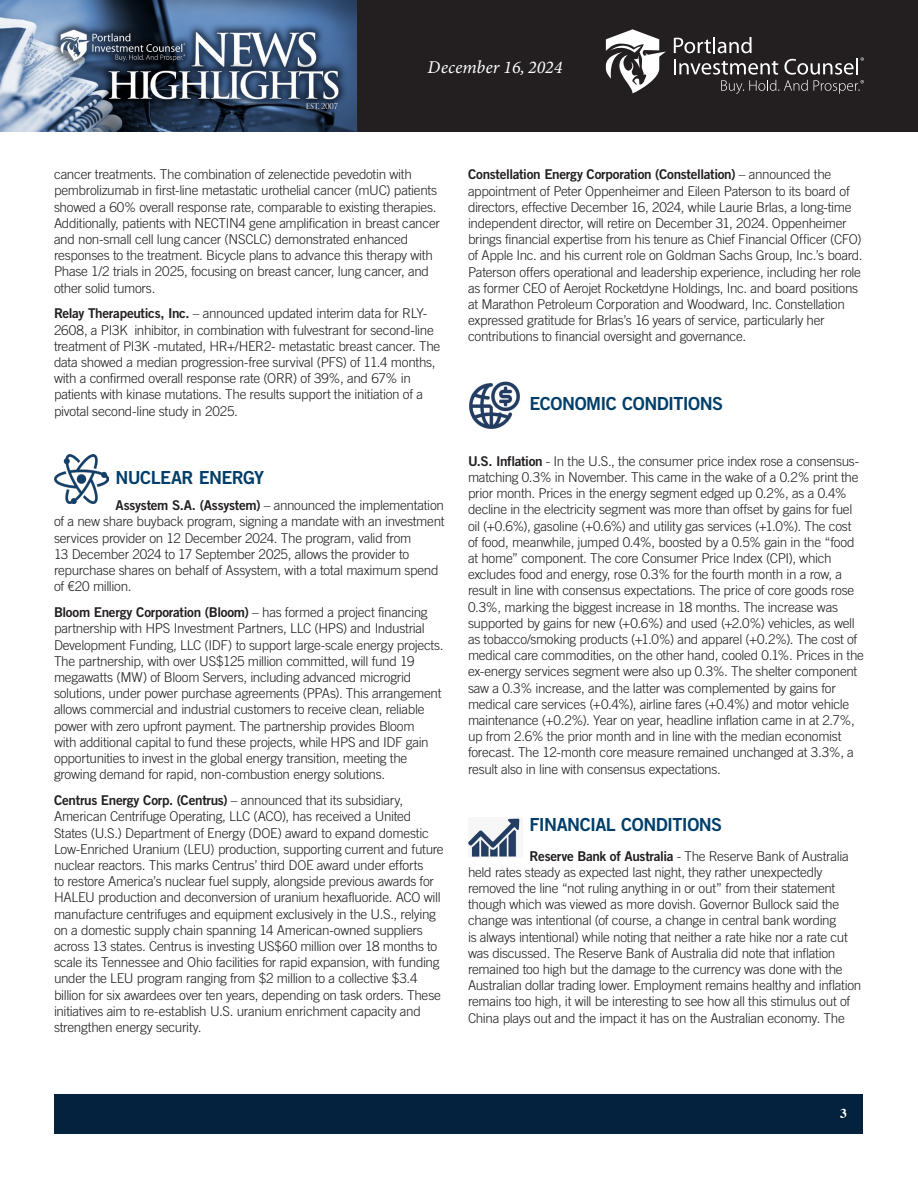
<style>
.page{position:relative;width:918px;height:1188px;background:#fff}
.page>*{position:absolute;margin:0;border:0;box-sizing:border-box;transform-origin:0 0}
.Article_-_Body{font:18px "Trade Gothic Bold Two";letter-spacing:-.03em;color:#003e69}
.t1{font:italic 18px "Minion Variable Concept";color:#fff}
.Article_-_Body-2{font:300 13.5px/16.2px "Trade Gothic";letter-spacing:-.02em;color:#231f20}
.t2{font:700 13.5px "Times";color:#fff}
.s1{font-family:"Trade Gothic Bold Two";font-weight:400}
</style>
<div class="page">
<div style="left:356px;top:0;width:562px;height:132px;background:#231f20"></div>
<img style="left:0;top:0;width:356px;height:132px">
<svg style="left:674px;top:37px;width:190px;height:57px"></svg>
<svg style="left:606px;top:29px;width:60px;height:64px"></svg>
<div style="left:55px;top:1094px;width:808px;height:39px;background:#04213e"></div>
<img style="left:54px;top:455px;width:55px;height:49px">
<img style="left:469px;top:381px;width:51px;height:48px">
<img style="left:468px;top:818px;width:52px;height:39px">
<h1 class="t1" style="left:428px;top:55px;width:136px">December 16, 2024</h1>
<p class="Article_-_Body-2" style="left:54px;top:166px;width:387px">cancer treatments. The combination of zelenectide pevedotin with pembrolizumab in first-line metastatic urothelial cancer (mUC) patients showed a 60% overall response rate, comparable to existing therapies.<br>Additionally, patients with NECTIN4 gene amplification in breast cancer and non-small cell lung cancer (NSCLC) demonstrated enhanced responses to the treatment. Bicycle plans to advance this therapy with Phase 1/2 trials in 2025, focusing on breast cancer, lung cancer, and other solid tumors.</p>
<p class="Article_-_Body-2" style="left:54px;top:305px;width:388px"><span class="s1">Relay Therapeutics, Inc.</span> – announced updated interim data for RLY-2608, a PI3Kα inhibitor, in combination with fulvestrant for second-line treatment of PI3Kα-mutated, HR+/HER2- metastatic breast cancer. The data showed a median progression-free survival (PFS) of 11.4 months, with a confirmed overall response rate (ORR) of 39%, and 67% in patients with kinase mutations. The results support the initiation of a pivotal second-line study in 2025.</p>
<p class="Article_-_Body" style="left:115px;top:467px;width:150px">NUCLEAR ENERGY</p>
<p class="Article_-_Body-2" style="left:54px;top:497px;width:392px;text-indent:62px"><span class="s1">Assystem S.A. (Assystem)</span> – announced the implementation of a new share buyback program, signing a mandate with an investment services provider on 12 December 2024. The program, valid from<br>13 December 2024 to 17 September 2025, allows the provider to repurchase shares on behalf of Assystem, with a total maximum spend of €20 million.</p>
<p class="Article_-_Body-2" style="left:54px;top:604px;width:391px"><span class="s1">Bloom Energy Corporation (Bloom)</span> – has formed a project financing partnership with HPS Investment Partners, LLC (HPS) and Industrial Development Funding, LLC (IDF) to support large-scale energy projects.<br>The partnership, with over US$125 million committed, will fund 19 megawatts (MW) of Bloom Servers, including advanced microgrid solutions, under power purchase agreements (PPAs). This arrangement allows commercial and industrial customers to receive clean, reliable power with zero upfront payment. The partnership provides Bloom<br>with additional capital to fund these projects, while HPS and IDF gain opportunities to invest in the global energy transition, meeting the growing demand for rapid, non-combustion energy solutions.</p>
<p class="Article_-_Body-2" style="left:54px;top:792px;width:391px"><span class="s1">Centrus Energy Corp. (Centrus)</span> – announced that its subsidiary, American Centrifuge Operating, LLC (ACO), has received a United States (U.S.) Department of Energy (DOE) award to expand domestic Low-Enriched Uranium (LEU) production, supporting current and future nuclear reactors. This marks Centrus’ third DOE award under efforts<br>to restore America’s nuclear fuel supply, alongside previous awards for HALEU production and deconversion of uranium hexafluoride. ACO will manufacture centrifuges and equipment exclusively in the U.S., relying on a domestic supply chain spanning 14 American-owned suppliers across 13 states. Centrus is investing US$60 million over 18 months to scale its Tennessee and Ohio facilities for rapid expansion, with funding under the LEU program ranging from $2 million to a collective $3.4 billion for six awardees over ten years, depending on task orders. These initiatives aim to re-establish U.S. uranium enrichment capacity and strengthen energy security.</p>
<p class="Article_-_Body-2" style="left:468px;top:166px;width:396px"><span class="s1">Constellation Energy Corporation (Constellation)</span> – announced the appointment of Peter Oppenheimer and Eileen Paterson to its board of directors, effective December 16, 2024, while Laurie Brlas, a long-time independent director, will retire on December 31, 2024. Oppenheimer brings financial expertise from his tenure as Chief Financial Officer (CFO) of Apple Inc. and his current role on Goldman Sachs Group, Inc.’s board.<br>Paterson offers operational and leadership experience, including her role as former CEO of Aerojet Rocketdyne Holdings, Inc. and board positions at Marathon Petroleum Corporation and Woodward, Inc. Constellation expressed gratitude for Brlas’s 16 years of service, particularly her contributions to financial oversight and governance.</p>
<p class="Article_-_Body" style="left:529px;top:392px;width:195px">ECONOMIC CONDITIONS</p>
<p class="Article_-_Body-2" style="left:468px;top:453px;width:397px"><span class="s1">U.S. Inflation</span> - In the U.S., the consumer price index rose a consensus&shy;matching 0.3% in November. This came in the wake of a 0.2% print the prior month. Prices in the energy segment edged up 0.2%, as a 0.4% decline in the electricity segment was more than offset by gains for fuel oil (+0.6%), gasoline (+0.6%) and utility gas services (+1.0%). The cost of food, meanwhile, jumped 0.4%, boosted by a 0.5% gain in the “food at home” component. The core Consumer Price Index (CPI), which excludes food and energy, rose 0.3% for the fourth month in a row, a result in line with consensus expectations. The price of core goods rose 0.3%, marking the biggest increase in 18 months. The increase was supported by gains for new (+0.6%) and used (+2.0%) vehicles, as well as tobacco/smoking products (+1.0%) and apparel (+0.2%). The cost of medical care commodities, on the other hand, cooled 0.1%. Prices in the ex-energy services segment were also up 0.3%. The shelter component saw a 0.3% increase, and the latter was complemented by gains for medical care services (+0.4%), airline fares (+0.4%) and motor vehicle maintenance (+0.2%). Year on year, headline inflation came in at 2.7%, up from 2.6% the prior month and in line with the median economist forecast. The 12-month core measure remained unchanged at 3.3%, a result also in line with consensus expectations.</p>
<p class="Article_-_Body" style="left:530px;top:813px;width:194px">FINANCIAL CONDITIONS</p>
<p class="Article_-_Body-2" style="left:468px;top:847px;width:395px;text-indent:62px"><span class="s1">Reserve Bank of Australia</span> - The Reserve Bank of Australia held rates steady as expected last night, they rather unexpectedly removed the line “not ruling anything in or out” from their statement though which was viewed as more dovish. Governor Bullock said the change was intentional (of course, a change in central bank wording<br>is always intentional) while noting that neither a rate hike nor a rate cut was discussed. The Reserve Bank of Australia did note that inflation remained too high but the damage to the currency was done with the Australian dollar trading lower. Employment remains healthy and inflation remains too high, it will be interesting to see how all this stimulus out of China plays out and the impact it has on the Australian economy. The</p>
<p class="t2" style="left:840px;top:1100px;width:8px">3</p>
</div>
